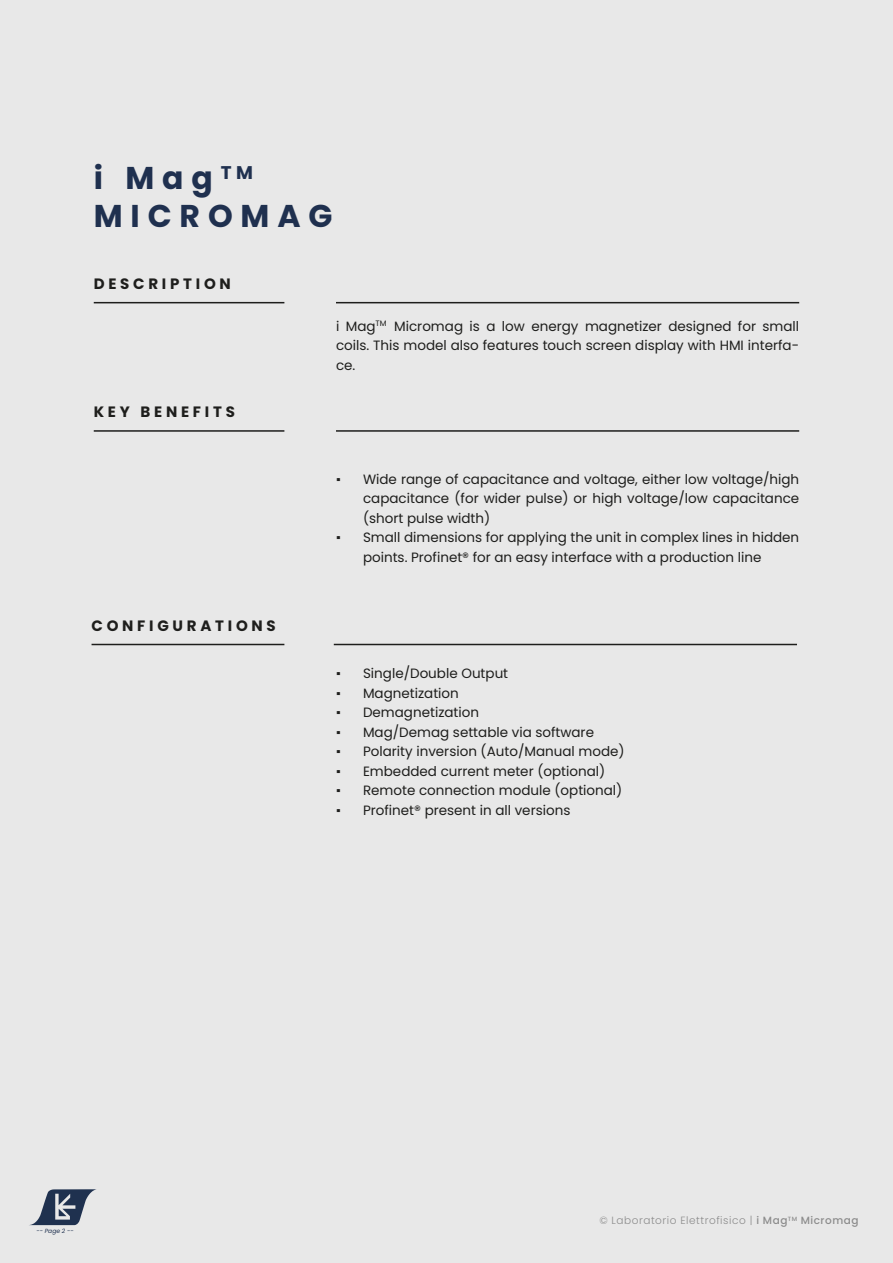
<style>
.page{position:relative;width:893px;height:1263px;background:#e8e8e8}
.page>*{position:absolute;margin:0;border:0;box-sizing:border-box;transform-origin:0 0}
.t1{font:700 31.5px/37.8px "Poppins";letter-spacing:.25em;color:#1f304f}
.t2{font:700 15px "Poppins";letter-spacing:.25em;color:#1e1e1c}
.t3{font:13.5px/19.5px "Poppins";color:#1e1e1c;text-align:justify}
.t4{font:300 10.5px "Poppins";letter-spacing:.05em;color:#8c8c8c}
.t5{font:italic 6px "Poppins";color:#1f314f}
.s1{font-family:"Times New Roman"}
.s2{font-weight:500}
</style>
<div class="page">
<hr style="left:94px;top:430px;width:190px;height:2px;background:#1e1e1c">
<hr style="left:336px;top:302px;width:463px;height:1px;background:#1e1e1c">
<hr style="left:94px;top:302px;width:190px;height:1px;background:#1e1e1c">
<hr style="left:336px;top:430px;width:463px;height:2px;background:#1e1e1c">
<hr style="left:92px;top:644px;width:192px;height:1px;background:#1e1e1c">
<hr style="left:334px;top:644px;width:463px;height:1px;background:#1e1e1c">
<svg style="left:30px;top:1189px;width:67px;height:36px"></svg>
<h1 class="t1" style="left:94px;top:159px;width:240px">i Mag <sup>TM<br></sup>MICROMAG</h1>
<p class="t2" style="left:94px;top:275px;width:139px">DESCRIPTION</p>
<p class="t2" style="left:94px;top:403px;width:143px">KEY BENEFITS</p>
<p class="t2" style="left:92px;top:617px;width:186px">CONFIGURATIONS</p>
<p class="t3" style="left:336px;top:316px;width:465px">i Mag<sup>TM</sup> Micromag is a low energy magnetizer designed for small coils. This model also features touch screen display with HMI interfa&shy;ce.</p>
<p class="t3" style="left:363px;top:470px;width:438px;text-indent:-27px"><span class="s1">▪</span> Wide range of capacitance and voltage, either low voltage/high capacitance (for wider pulse) or high voltage/low capacitance (short pulse width)</p>
<p class="t3" style="left:363px;top:528px;width:438px;text-indent:-27px"><span class="s1">▪</span> Small dimensions for applying the unit in complex lines in hidden points. Profinet® for an easy interface with a production line</p>
<p class="t3" style="left:336px;top:664px;width:174px"><span class="s1">▪</span> Single/Double Output</p>
<p class="t3" style="left:336px;top:683px;width:124px"><span class="s1">▪</span> Magnetization</p>
<p class="t3" style="left:336px;top:703px;width:145px"><span class="s1">▪</span> Demagnetization</p>
<p class="t3" style="left:336px;top:722px;width:260px"><span class="s1">▪</span> Mag/Demag settable via software</p>
<p class="t3" style="left:336px;top:742px;width:290px"><span class="s1">▪</span> Polarity inversion (Auto/Manual mode)</p>
<p class="t3" style="left:336px;top:761px;width:271px"><span class="s1">▪</span> Embedded current meter (optional)</p>
<p class="t3" style="left:336px;top:781px;width:288px"><span class="s1">▪</span> Remote connection module (optional)</p>
<p class="t3" style="left:336px;top:800px;width:236px"><span class="s1">▪</span> Profinet® present in all versions</p>
<p class="t5" style="left:36px;top:1227px;width:39px">-- Page 2 --</p>
<p class="t4" style="left:599px;top:1214px;width:261px">© Laboratorio Elettrofisico | <span class="s2">i Mag</span><sup>TM</sup> <span class="s2">Micromag</span></p>
</div>
